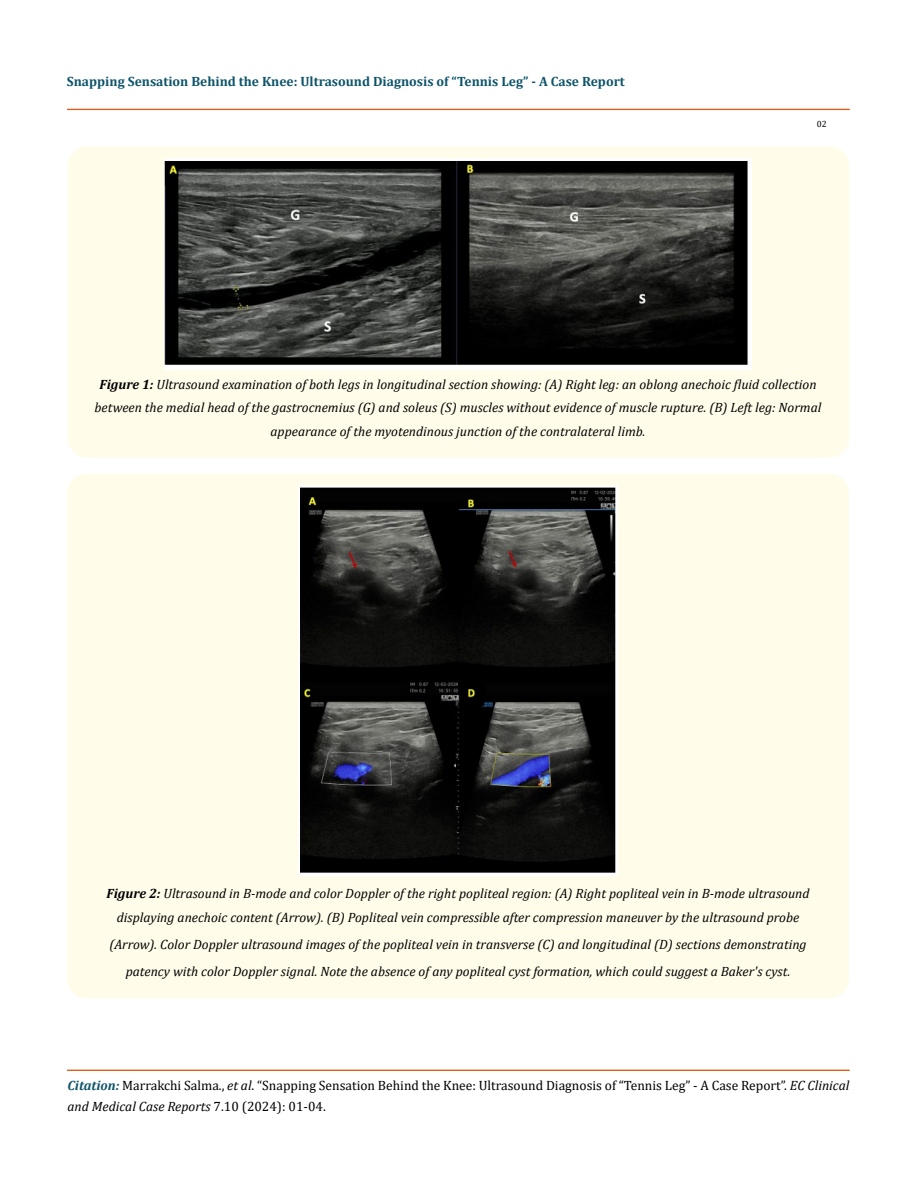
<style>
.page{position:relative;width:917px;height:1188px;background:#fff}
.page>*{position:absolute;margin:0;border:0;box-sizing:border-box;transform-origin:0 0}
.t1{font:italic 13.5px/22.5px "Cambria";color:#000;text-align:center}
.t2{font:13.5px/21px "Cambria";color:#000}
.t3{font:700 13.5px "Cambria";color:#0e546a}
.t4{font:9px "Cambria";color:#000}
.s1{font-weight:700}
.s2{font-weight:700;font-style:italic;color:#0e546a}
.s3{font-style:italic}
</style>
<div class="page">
<div style="left:67px;top:109px;width:782px;height:1px;border:1px solid #e05d1a"></div>
<div style="left:67px;top:1070px;width:782px;height:1px;border:1px solid #e05d1a"></div>
<div style="left:68px;top:147px;width:781px;height:311px;background:#fffde9;border-radius:19px"></div>
<img style="left:164px;top:159px;width:588px;height:211px">
<div style="left:67px;top:474px;width:781px;height:524px;background:#fffde9;border-radius:19px"></div>
<img style="left:298px;top:486px;width:319px;height:390px">
<p class="t3" style="left:67px;top:72px;width:559px">Snapping Sensation Behind the Knee: Ultrasound Diagnosis of “Tennis Leg” - A Case Report</p>
<p class="t4" style="left:816px;top:118px;width:11px">02</p>
<p class="t1" style="left:95px;top:373px;width:728px"><span class="s1">Figure 1:</span> Ultrasound examination of both legs in longitudinal section showing: (A) Right leg: an oblong anechoic fluid collection between the medial head of the gastrocnemius (G) and soleus (S) muscles without evidence of muscle rupture. (B) Left leg: Normal</p>
<p class="t1" style="left:270px;top:419px;width:376px">appearance of the myotendinous junction of the contralateral limb.</p>
<p class="t1" style="left:106px;top:881px;width:704px;line-height:24px"><span class="s1">Figure 2:</span> Ultrasound in B-mode and color Doppler of the right popliteal region: (A) Right popliteal vein in B-mode ultrasound displaying anechoic content (Arrow). (B) Popliteal vein compressible after compression maneuver by the ultrasound probe</p>
<p class="t1" style="left:109px;top:930px;width:698px;line-height:27px">(Arrow). Color Doppler ultrasound images of the popliteal vein in transverse (C) and longitudinal (D) sections demonstrating patency with color Doppler signal. Note the absence of any popliteal cyst formation, which could suggest a Baker's cyst.</p>
<p class="t2" style="left:68px;top:1075px;width:783px"><span class="s2">Citation:</span> Marrakchi Salma., <span class="s3">et al</span>. “Snapping Sensation Behind the Knee: Ultrasound Diagnosis of “Tennis Leg” - A Case Report”. <span class="s3">EC Clinical and Medical Case Reports</span> 7.10 (2024): 01-04.</p>
</div>
